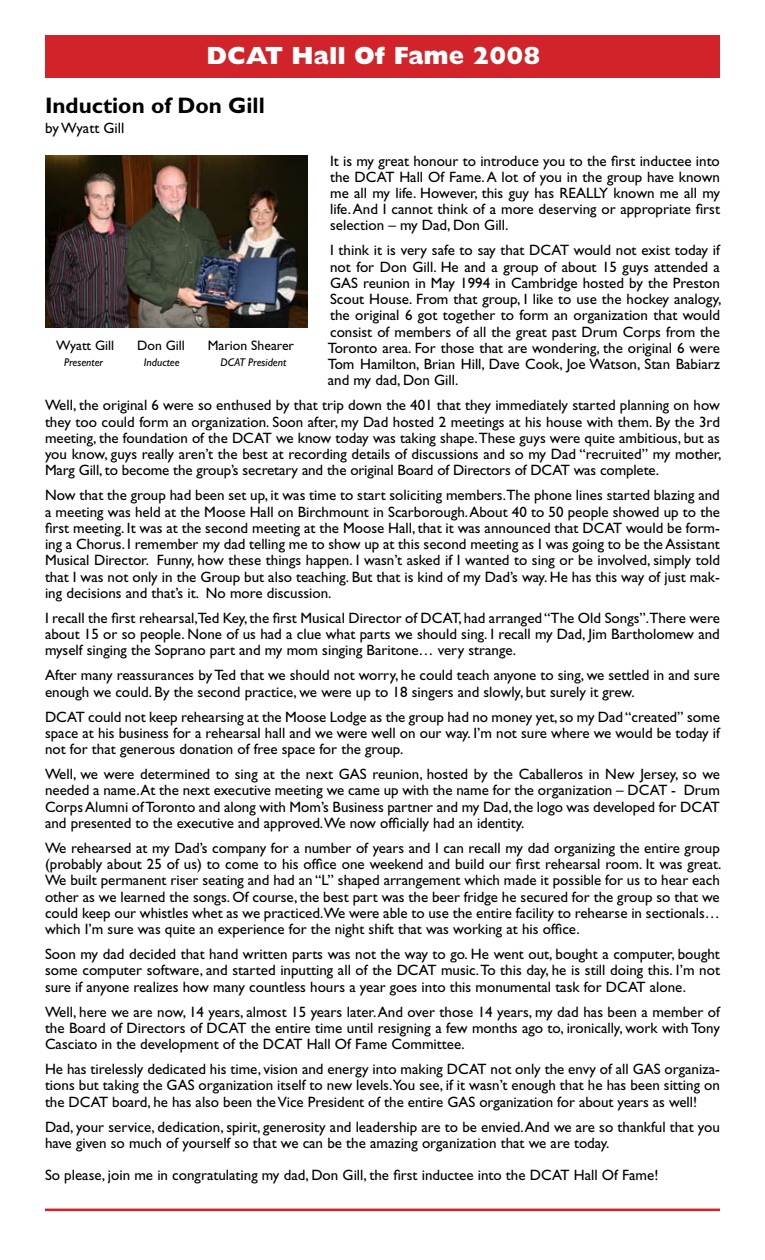
<style>
.page{position:relative;width:765px;height:1260px;background:#fff}
.page>*{position:absolute;margin:0;border:0;box-sizing:border-box;transform-origin:0 0}
.t1{font:800 25px "Gill Sans";color:#fff}
.t2{font:700 22.5px "Gill Sans";color:#000}
.t3{font:15px/16.2px "Gill Sans";color:#000;text-align:justify}
.t4{font:13.75px "Gill Sans";color:#000}
.t5{font:italic 11.25px "Gill Sans";color:#000}
</style>
<div class="page">
<div style="left:45px;top:35px;width:675px;height:43px;background:#d2232a"></div>
<img style="left:45px;top:156px;width:263px;height:171px">
<hr style="left:45px;top:1209px;width:675px;height:2px;background:#d2232a">
<h1 class="t1" style="left:206px;top:41px;width:335px">DCAT Hall Of Fame 2008</h1>
<h2 class="t2" style="left:45px;top:92px;width:221px">Induction of Don Gill</h2>
<p class="t3" style="left:45px;top:120px;width:81px">by Wyatt Gill</p>
<p class="t3" style="left:330px;top:152px;width:391px">It is my great honour to introduce you to the first inductee into the DCAT Hall Of Fame. A lot of you in the group have known me all my life. However, this guy has REALLY known me all my life. And I cannot think of a more deserving or appropriate first selection – my Dad, Don Gill.</p>
<p class="t3" style="left:328px;top:242px;width:395px">I think it is very safe to say that DCAT would not exist today if not for Don Gill. He and a group of about 15 guys attended a GAS reunion in May 1994 in Cambridge hosted by the Preston Scout House. From that group, I like to use the hockey analogy, the original 6 got together to form an organization that would consist of members of all the great past Drum Corps from the Toronto area. For those that are wondering, the original 6 were Tom Hamilton, Brian Hill, Dave Cook, Joe Watson, Stan Babiarz and my dad, Don Gill.</p>
<p class="t3" style="left:45px;top:397px;width:678px">Well, the original 6 were so enthused by that trip down the 401 that they immediately started planning on how they too could form an organization. Soon after, my Dad hosted 2 meetings at his house with them. By the 3rd meeting, the foundation of the DCAT we know today was taking shape.These guys were quite ambitious, but as you know, guys really aren’t the best at recording details of discussions and so my Dad “recruited” my mother, Marg Gill, to become the group’s secretary and the original Board of Directors of DCAT was complete.</p>
<p class="t3" style="left:45px;top:487px;width:677px">Now that the group had been set up, it was time to start soliciting members.The phone lines started blazing and a meeting was held at the Moose Hall on Birchmount in Scarborough. About 40 to 50 people showed up to the first meeting. It was at the second meeting at the Moose Hall, that it was announced that DCAT would be form&shy;ing a Chorus. I remember my dad telling me to show up at this second meeting as I was going to be the Assistant Musical Director. Funny, how these things happen. I wasn’t asked if I wanted to sing or be involved, simply told that I was not only in the Group but also teaching. But that is kind of my Dad’s way. He has this way of just mak&shy;ing decisions and that’s it. No more discussion.</p>
<p class="t3" style="left:45px;top:610px;width:676px">I recall the first rehearsal,Ted Key, the first Musical Director of DCAT, had arranged “The Old Songs”.There were about 15 or so people. None of us had a clue what parts we should sing. I recall my Dad, Jim Bartholomew and myself singing the Soprano part and my mom singing Baritone… very strange.</p>
<p class="t3" style="left:45px;top:667px;width:677px">After many reassurances by Ted that we should not worry, he could teach anyone to sing, we settled in and sure enough we could. By the second practice, we were up to 18 singers and slowly, but surely it grew.</p>
<p class="t3" style="left:45px;top:709px;width:676px">DCAT could not keep rehearsing at the Moose Lodge as the group had no money yet, so my Dad “created” some space at his business for a rehearsal hall and we were well on our way. I’m not sure where we would be today if not for that generous donation of free space for the group.</p>
<p class="t3" style="left:45px;top:766px;width:677px">Well, we were determined to sing at the next GAS reunion, hosted by the Caballeros in New Jersey, so we needed a name.At the next executive meeting we came up with the name for the organization – DCAT - Drum Corps Alumni of Toronto and along with Mom’s Business partner and my Dad, the logo was developed for DCAT and presented to the executive and approved.We now officially had an identity.</p>
<p class="t3" style="left:45px;top:840px;width:678px">We rehearsed at my Dad’s company for a number of years and I can recall my dad organizing the entire group (probably about 25 of us) to come to his office one weekend and build our first rehearsal room. It was great.<br>We built permanent riser seating and had an “L” shaped arrangement which made it possible for us to hear each other as we learned the songs. Of course, the best part was the beer fridge he secured for the group so that we could keep our whistles whet as we practiced.We were able to use the entire facility to rehearse in sectionals… which I’m sure was quite an experience for the night shift that was working at his office.</p>
<p class="t3" style="left:45px;top:946px;width:677px">Soon my dad decided that hand written parts was not the way to go. He went out, bought a computer, bought some computer software, and started inputting all of the DCAT music. To this day, he is still doing this. I’m not sure if anyone realizes how many countless hours a year goes into this monumental task for DCAT alone.</p>
<p class="t3" style="left:45px;top:1004px;width:677px">Well, here we are now, 14 years, almost 15 years later. And over those 14 years, my dad has been a member of the Board of Directors of DCAT the entire time until resigning a few months ago to, ironically, work with Tony Casciato in the development of the DCAT Hall Of Fame Committee.</p>
<p class="t3" style="left:45px;top:1061px;width:676px">He has tirelessly dedicated his time, vision and energy into making DCAT not only the envy of all GAS organiza&shy;tions but taking the GAS organization itself to new levels.You see, if it wasn’t enough that he has been sitting on the DCAT board, he has also been the Vice President of the entire GAS organization for about years as well!</p>
<p class="t3" style="left:45px;top:1119px;width:676px">Dad, your service, dedication, spirit, generosity and leadership are to be envied. And we are so thankful that you have given so much of yourself so that we can be the amazing organization that we are today.</p>
<p class="t3" style="left:45px;top:1167px;width:615px">So please, join me in congratulating my dad, Don Gill, the first inductee into the DCAT Hall Of Fame!</p>
<p class="t4" style="left:56px;top:337px;width:59px">Wyatt Gill</p>
<p class="t4" style="left:137px;top:337px;width:49px">Don Gill</p>
<p class="t4" style="left:208px;top:337px;width:88px">Marion Shearer</p>
<p class="t5" style="left:64px;top:356px;width:41px">Presenter</p>
<p class="t5" style="left:144px;top:356px;width:37px">Inductee</p>
<p class="t5" style="left:220px;top:356px;width:67px">DCAT President</p>
</div>
